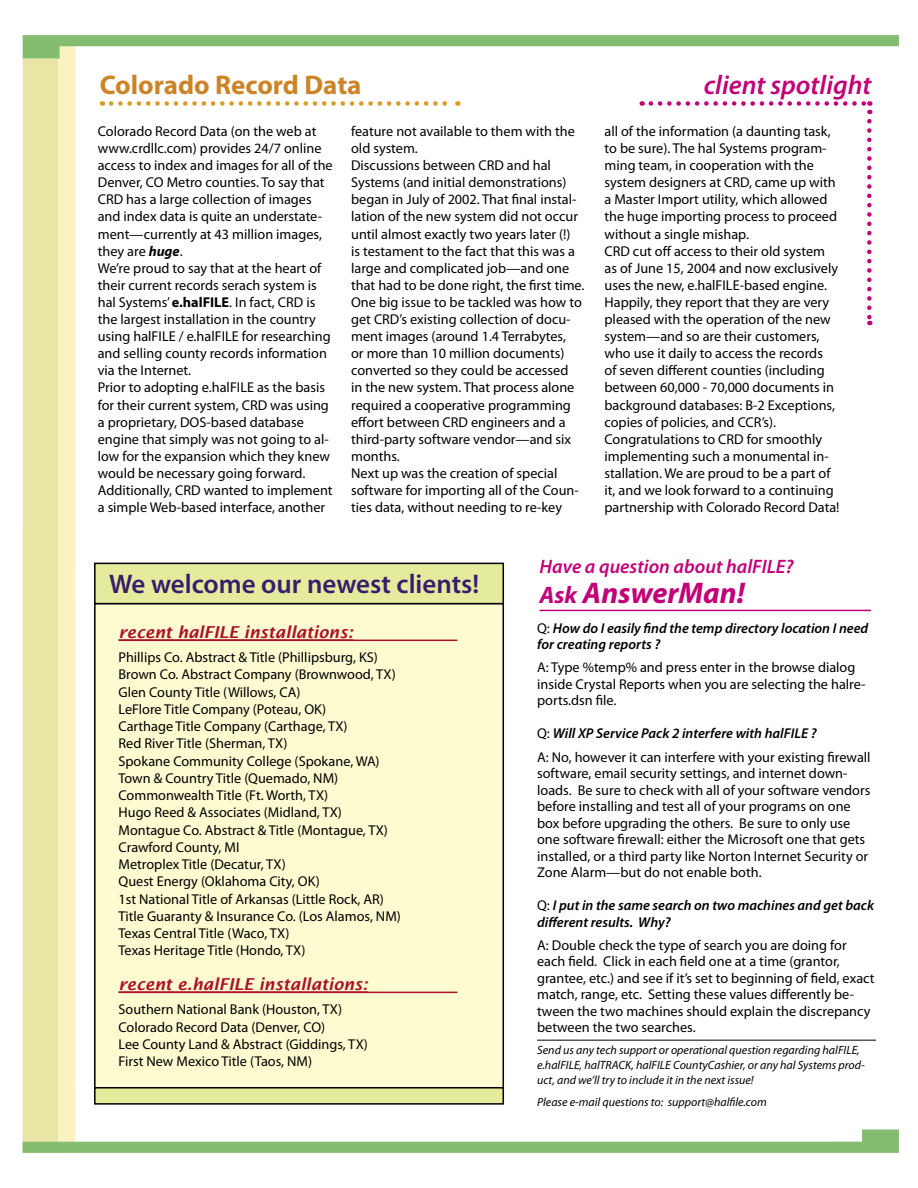
<style>
.page{position:relative;width:918px;height:1188px;background:#fff}
.page>*{position:absolute;margin:0;border:0;box-sizing:border-box;transform-origin:0 0}
.t1{font:italic 700 30px "Myriad Pro";color:#c10077}
.t2{font:600 27px "Myriad Pro";color:#381d6d}
.t3{font:700 27px "Myriad Pro";color:#cc8427}
.t4{font:italic 600 27px "Myriad Pro";color:#c10077}
.t5{font:italic 600 19.5px "Myriad Pro";color:#c10077}
.t6{font:italic 600 16.5px "Lucida Sans";color:#a9122a}
.t7{font:14.25px/17.1px "Myriad Pro";color:#000}
.t8{font:italic 600 14.25px/16.5px "Myriad Pro";color:#000}
.t9{font:italic 12px/15px "Myriad Pro";color:#000}
.s1{font-weight:700;font-style:italic}
.s2{font-weight:700}
.s3{font-size:24px}
.s4{font-weight:400;font-style:normal}
.s5{font-weight:600;font-style:italic}
</style>
<div class="page">
<div style="left:23px;top:59px;width:35px;height:1094px;background:#e9e5a5"></div>
<div style="left:58px;top:46px;width:17px;height:1107px;background:#fbf2c2"></div>
<svg style="left:23px;top:35px;width:876px;height:24px"></svg>
<svg style="left:23px;top:1129px;width:876px;height:24px"></svg>
<svg style="left:111px;top:101px;width:347px;height:5px"></svg>
<div style="left:95px;top:604px;width:408px;height:484px;background:#fefbd1"></div>
<div style="left:94px;top:603px;width:410px;height:486px;border:2px solid #000"></div>
<div style="left:95px;top:563px;width:408px;height:41px;background:#e5eb9d"></div>
<div style="left:94px;top:563px;width:410px;height:41px;border:2px solid #000"></div>
<hr style="left:119px;top:640px;width:338px;height:1px;background:#a9122a">
<hr style="left:119px;top:639px;width:234px;height:1px;background:#a9122a">
<hr style="left:119px;top:992px;width:338px;height:1px;background:#a9122a">
<hr style="left:119px;top:991px;width:249px;height:1px;background:#a9122a">
<hr style="left:537px;top:1040px;width:339px;height:1px;background:#000">
<hr style="left:540px;top:610px;width:331px;height:1px;background:#c10077">
<div style="left:95px;top:1088px;width:408px;height:16px;background:#e5eb9d"></div>
<div style="left:94px;top:1087px;width:410px;height:18px;border:2px solid #000"></div>
<svg style="left:651px;top:101px;width:219px;height:13px"></svg>
<svg style="left:867px;top:121px;width:5px;height:204px"></svg>
<h2 class="t3" style="left:100px;top:70px;width:263px">Colorado Record Data</h2>
<p class="t7" style="left:98px;top:123px;width:236px">Colorado Record Data (on the web at www.crdllc.com) provides 24/7 online access to index and images for all of the Denver, CO Metro counties. To say that CRD has a large collection of images and index data is quite an understate&shy;ment—currently at 43 million images, they are <span class="s1">huge</span>.<br>We’re proud to say that at the heart of their current records serach system is hal Systems’ <span class="s2">e.halFILE</span>. In fact, CRD is the largest installation in the country using halFILE / e.halFILE for researching and selling county records information via the Internet.<br>Prior to adopting e.halFILE as the basis for their current system, CRD was using a proprietary, DOS-based database engine that simply was not going to al&shy;low for the expansion which they knew would be necessary going forward.<br>Additionally, CRD wanted to implement a simple Web-based interface, another</p>
<p class="t7" style="left:351px;top:123px;width:235px">feature not available to them with the old system.<br>Discussions between CRD and hal Systems (and initial demonstrations) began in July of 2002. That final instal&shy;lation of the new system did not occur until almost exactly two years later (!)<br>is testament to the fact that this was a large and complicated job—and one that had to be done right, the first time.<br>One big issue to be tackled was how to get CRD’s existing collection of docu&shy;ment images (around 1.4 Terrabytes,<br>or more than 10 million documents) converted so they could be accessed<br>in the new system. That process alone required a cooperative programming effort between CRD engineers and a third-party software vendor—and six months.<br>Next up was the creation of special software for importing all of the Coun&shy;ties data, without needing to re-key</p>
<p class="t7" style="left:605px;top:123px;width:237px">all of the information (a daunting task, to be sure). The hal Systems program&shy;ming team, in cooperation with the system designers at CRD, came up with a Master Import utility, which allowed the huge importing process to proceed without a single mishap.<br>CRD cut off access to their old system as of June 15, 2004 and now exclusively uses the new, e.halFILE-based engine.<br>Happily, they report that they are very pleased with the operation of the new system—and so are their customers, who use it daily to access the records<br>of seven different counties (including between 60,000 - 70,000 documents in background databases: B-2 Exceptions, copies of policies, and CCR’s).<br>Congratulations to CRD for smoothly implementing such a monumental in&shy;stallation. We are proud to be a part of it, and we look forward to a continuing partnership with Colorado Record Data!</p>
<h2 class="t4" style="left:704px;top:71px;width:169px">client spotlight</h2>
<h2 class="t2" style="left:109px;top:569px;width:372px">We welcome our newest clients!</h2>
<p class="t6" style="left:119px;top:623px;width:236px">recent halFILE installations:</p>
<p class="t7" style="left:119px;top:649px;width:284px">Phillips Co. Abstract &amp; Title (Phillipsburg, KS)<br>Brown Co. Abstract Company (Brownwood, TX)<br>Glen County Title (Willows, CA)<br>LeFlore Title Company (Poteau, OK)<br>Carthage Title Company (Carthage, TX)<br>Red River Title (Sherman, TX)<br>Spokane Community College (Spokane, WA)<br>Town &amp; Country Title (Quemado, NM)<br>Commonwealth Title (Ft. Worth, TX)<br>Hugo Reed &amp; Associates (Midland, TX)<br>Montague Co. Abstract &amp; Title (Montague, TX)<br>Crawford County, MI<br>Metroplex Title (Decatur, TX)<br>Quest Energy (Oklahoma City, OK)<br>1st National Title of Arkansas (Little Rock, AR)<br>Title Guaranty &amp; Insurance Co. (Los Alamos, NM)<br>Texas Central Title (Waco, TX)<br>Texas Heritage Title (Hondo, TX)</p>
<p class="t6" style="left:119px;top:975px;width:251px">recent e.halFILE installations:</p>
<p class="t7" style="left:119px;top:1001px;width:251px">Southern National Bank (Houston, TX)<br>Colorado Record Data (Denver, CO)<br>Lee County Land &amp; Abstract (Giddings, TX)<br>First New Mexico Title (Taos, NM)</p>
<h3 class="t5" style="left:540px;top:556px;width:256px">Have a question about halFILE?</h3>
<h1 class="t1" style="left:540px;top:577px;width:207px"><span class="s3">Ask</span> AnswerMan!</h1>
<p class="t8" style="left:537px;top:620px;width:333px"><span class="s4">Q:</span> How do I easily find the temp directory location I need for creating reports ?</p>
<p class="t7" style="left:537px;top:660px;width:330px;line-height:16.5px">A: Type %temp% and press enter in the browse dialog inside Crystal Reports when you are selecting the halre&shy;ports.dsn file.</p>
<p class="t7" style="left:537px;top:722px;width:335px;line-height:23.2px">Q: <span class="s5">Will XP Service Pack 2 interfere with halFILE ?<br></span>A: No, however it can interfere with your existing firewall</p>
<p class="t7" style="left:537px;top:765px;width:335px;line-height:16.5px">software, email security settings, and internet down&shy;loads. Be sure to check with all of your software vendors before installing and test all of your programs on one box before upgrading the others. Be sure to only use one software firewall: either the Microsoft one that gets installed, or a third party like Norton Internet Security or Zone Alarm—but do not enable both.</p>
<p class="t8" style="left:537px;top:897px;width:338px"><span class="s4">Q:</span> I put in the same search on two machines and get back different results. Why?</p>
<p class="t7" style="left:537px;top:937px;width:339px;line-height:16.5px">A: Double check the type of search you are doing for each field. Click in each field one at a time (grantor, grantee, etc.) and see if it’s set to beginning of field, exact match, range, etc. Setting these values differently be&shy;tween the two machines should explain the discrepancy between the two searches.</p>
<p class="t9" style="left:537px;top:1043px;width:329px">Send us any tech support or operational question regarding halFILE, e.halFILE, halTRACK, halFILE CountyCashier, or any hal Systems prod&shy;uct, and we’ll try to include it in the next issue!</p>
<p class="t9" style="left:537px;top:1095px;width:231px">Please e-mail questions to: support@halfile.com</p>
</div>
